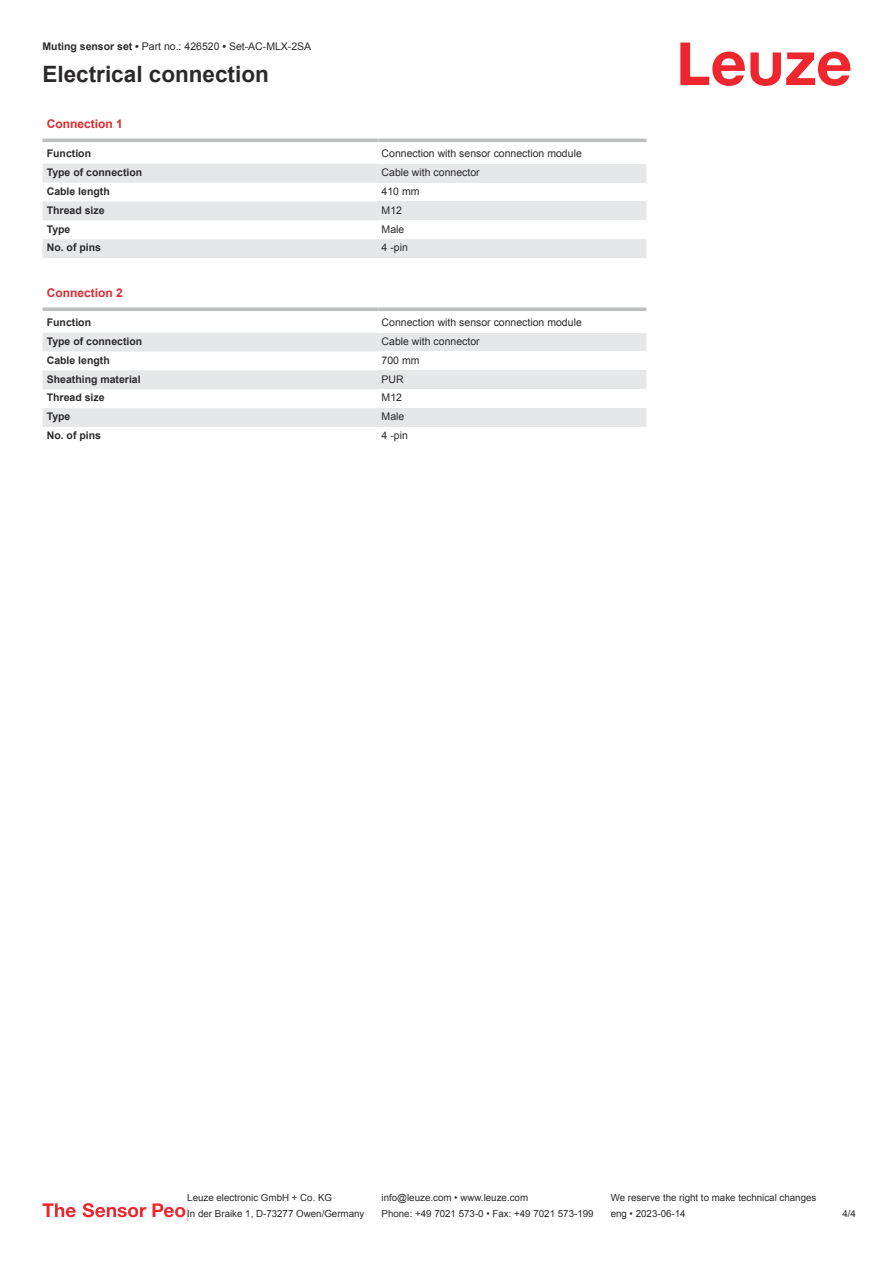
<style>
.page{position:relative;width:893px;height:1263px;background:#fff}
.page>*{position:absolute;margin:0;border:0;box-sizing:border-box;transform-origin:0 0}
.t1{font:700 22.5px "Arial";color:#2b292a}
.t2{font:700 12px "Arial";color:#db2a30}
.t3{font:10.5px "Arial";color:#2b292a}
.t4{font:700 10.5px "Arial";color:#2b292a}
.t5{font:9.75px "Arial";color:#2b292a}
.s1{font-weight:700}
</style>
<div class="page">
<svg style="left:680px;top:43px;width:170px;height:43px"></svg>
<svg style="left:43px;top:138px;width:603px;height:1px"></svg>
<svg style="left:43px;top:164px;width:335px;height:94px;fill:#e6e7e9"></svg>
<hr style="left:43px;top:139px;width:335px;height:3px;background:#bdbfc1">
<hr style="left:378px;top:139px;width:268px;height:3px;background:#bdbfc1">
<div style="left:378px;top:164px;width:268px;height:19px;background:#e6e7e9"></div>
<div style="left:378px;top:201px;width:268px;height:19px;background:#e6e7e9"></div>
<div style="left:378px;top:239px;width:268px;height:19px;background:#e6e7e9"></div>
<svg style="left:43px;top:333px;width:335px;height:94px;fill:#e6e7e9"></svg>
<svg style="left:43px;top:307px;width:335px;height:4px"></svg>
<svg style="left:378px;top:307px;width:268px;height:4px"></svg>
<div style="left:378px;top:333px;width:268px;height:18px;background:#e6e7e9"></div>
<div style="left:378px;top:370px;width:268px;height:19px;background:#e6e7e9"></div>
<div style="left:378px;top:408px;width:268px;height:19px;background:#e6e7e9"></div>
<svg style="left:43px;top:1203px;width:33px;height:14px"></svg>
<svg style="left:83px;top:1203px;width:63px;height:14px"></svg>
<svg style="left:153px;top:1203px;width:35px;height:17px"></svg>
<p class="t3" style="left:43px;top:43px;width:270px"><span class="s1">Muting sensor set •</span> Part no.: 426520 <span class="s1">•</span> Set-AC-MLX-2SA</p>
<h1 class="t1" style="left:43px;top:66px;width:228px">Electrical connection</h1>
<p class="t2" style="left:47px;top:119px;width:78px">Connection 1</p>
<p class="t4" style="left:47px;top:149px;width:46px">Function</p>
<p class="t3" style="left:382px;top:149px;width:202px">Connection with sensor connection module</p>
<p class="t4" style="left:47px;top:168px;width:97px">Type of connection</p>
<p class="t3" style="left:382px;top:168px;width:100px">Cable with connector</p>
<p class="t4" style="left:47px;top:187px;width:65px">Cable length</p>
<p class="t3" style="left:382px;top:187px;width:39px">410 mm</p>
<p class="t4" style="left:47px;top:206px;width:59px">Thread size</p>
<p class="t3" style="left:382px;top:206px;width:22px">M12</p>
<p class="t4" style="left:47px;top:225px;width:25px">Type</p>
<p class="t3" style="left:382px;top:225px;width:24px">Male</p>
<p class="t4" style="left:47px;top:244px;width:56px">No. of pins</p>
<p class="t3" style="left:382px;top:244px;width:28px">4 -pin</p>
<p class="t2" style="left:47px;top:288px;width:78px">Connection 2</p>
<p class="t4" style="left:47px;top:318px;width:46px">Function</p>
<p class="t3" style="left:382px;top:318px;width:202px">Connection with sensor connection module</p>
<p class="t4" style="left:47px;top:337px;width:97px">Type of connection</p>
<p class="t3" style="left:382px;top:337px;width:100px">Cable with connector</p>
<p class="t4" style="left:47px;top:356px;width:65px">Cable length</p>
<p class="t3" style="left:382px;top:356px;width:39px">700 mm</p>
<p class="t4" style="left:47px;top:375px;width:95px">Sheathing material</p>
<p class="t3" style="left:382px;top:375px;width:24px">PUR</p>
<p class="t4" style="left:47px;top:394px;width:59px">Thread size</p>
<p class="t3" style="left:382px;top:394px;width:22px">M12</p>
<p class="t4" style="left:47px;top:413px;width:25px">Type</p>
<p class="t3" style="left:382px;top:413px;width:24px">Male</p>
<p class="t4" style="left:47px;top:432px;width:56px">No. of pins</p>
<p class="t3" style="left:382px;top:432px;width:28px">4 -pin</p>
<p class="t5" style="left:187px;top:1194px;width:146px">Leuze electronic GmbH + Co. KG</p>
<p class="t5" style="left:381px;top:1194px;width:148px">info@leuze.com • www.leuze.com</p>
<p class="t5" style="left:611px;top:1194px;width:207px">We reserve the right to make technical changes</p>
<p class="t5" style="left:187px;top:1210px;width:179px">In der Braike 1, D-73277 Owen/Germany</p>
<p class="t5" style="left:381px;top:1210px;width:214px">Phone: +49 7021 573-0 • Fax: +49 7021 573-199</p>
<p class="t5" style="left:611px;top:1210px;width:76px">eng • 2023-06-14</p>
<p class="t5" style="left:842px;top:1210px;width:15px">4 /4</p>
</div>
